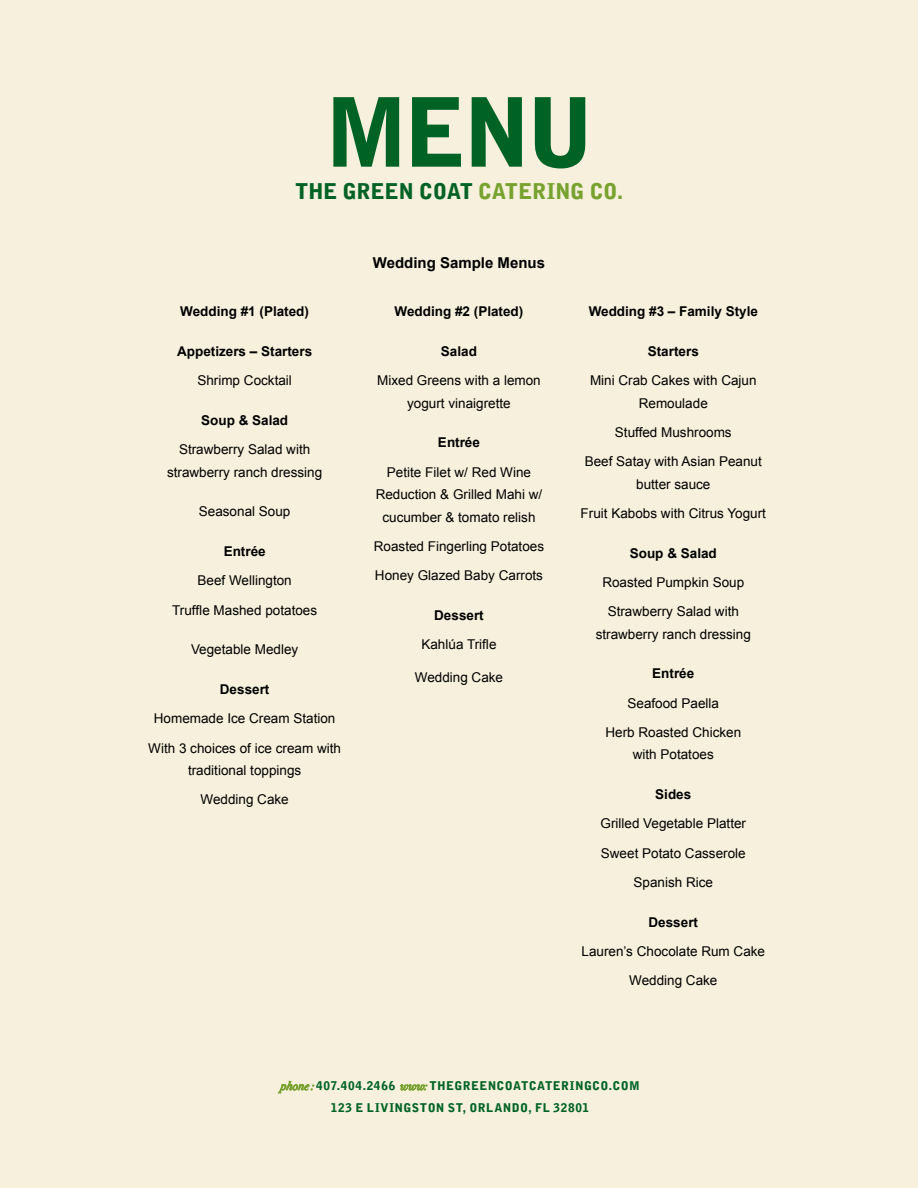
<style>
.page{position:relative;width:918px;height:1188px;background:#f6f0dc}
.page>*{position:absolute;margin:0;border:0;box-sizing:border-box;transform-origin:0 0}
.t1{font:900 94.8px "Bell Gothic Std";color:#006325}
.t2{font:900 21.6px "Bell Gothic Std";letter-spacing:-.025em;color:#006325}
.t3{font:700 15px "Arial";color:#000}
.t4{font:13.5px/29.2px "Arial";color:#000;text-align:center}
.t5{font:700 13.5px "Arial";color:#000}
.t6{font:900 12px/21.9px "Bell Gothic Std";letter-spacing:.035em;color:#006325;text-align:center}
.s1{color:#78a22f}
.s2{font-family:"Bodoni Svty Two ITCTT Book Ita";font-weight:400;color:#78a22f}
</style>
<div class="page">
<svg style="left:278px;top:1080px;width:36px;height:14px"></svg>
<svg style="left:400px;top:1084px;width:28px;height:7px"></svg>
<h1 class="t1" style="left:324px;top:77px;width:272px">MENU</h1>
<h2 class="t2" style="left:295px;top:178px;width:330px">THE GREEN COAT <span class="s1">CATERING CO.</span></h2>
<p class="t5" style="left:180px;top:304px;width:130px">Wedding #1 (Plated)</p>
<p class="t5" style="left:177px;top:344px;width:137px">Appetizers – Starters</p>
<p class="t4" style="left:197px;top:366px;width:96px">Shrimp Cocktail</p>
<p class="t5" style="left:201px;top:413px;width:89px">Soup &amp; Salad</p>
<p class="t4" style="left:167px;top:438px;width:157px;line-height:22.5px">Strawberry Salad with strawberry ranch dressing</p>
<p class="t4" style="left:199px;top:497px;width:93px">Seasonal Soup</p>
<p class="t5" style="left:224px;top:544px;width:44px">Entrée</p>
<p class="t4" style="left:172px;top:566px;width:147px">Beef Wellington<br>Truffle Mashed potatoes</p>
<p class="t4" style="left:191px;top:635px;width:109px">Vegetable Medley</p>
<p class="t5" style="left:220px;top:682px;width:51px">Dessert</p>
<p class="t4" style="left:148px;top:704px;width:194px">Homemade Ice Cream Station<br>With 3 choices of ice cream with</p>
<p class="t4" style="left:188px;top:756px;width:115px">traditional toppings<br>Wedding Cake</p>
<p class="t3" style="left:373px;top:255px;width:174px">Wedding Sample Menus</p>
<p class="t5" style="left:395px;top:304px;width:130px">Wedding #2 (Plated)</p>
<p class="t5" style="left:441px;top:344px;width:38px">Salad</p>
<p class="t4" style="left:377px;top:369px;width:165px;line-height:22.5px">Mixed Greens with a lemon yogurt vinaigrette</p>
<p class="t5" style="left:438px;top:435px;width:44px">Entrée</p>
<p class="t4" style="left:376px;top:461px;width:168px;line-height:22.5px">Petite Filet w/ Red Wine<br>Reduction &amp; Grilled Mahi w/ cucumber &amp; tomato relish</p>
<p class="t4" style="left:374px;top:532px;width:172px;text-align:left">Roasted Fingerling Potatoes<br>Honey Glazed Baby Carrots</p>
<p class="t5" style="left:434px;top:608px;width:51px">Dessert</p>
<p class="t4" style="left:421px;top:630px;width:77px">Kahlúa Trifle</p>
<p class="t4" style="left:415px;top:663px;width:90px">Wedding Cake</p>
<p class="t5" style="left:589px;top:304px;width:171px">Wedding #3 – Family Style</p>
<p class="t5" style="left:648px;top:344px;width:53px">Starters</p>
<p class="t4" style="left:590px;top:369px;width:168px;line-height:22.5px">Mini Crab Cakes with Cajun<br>Remoulade</p>
<p class="t4" style="left:585px;top:418px;width:179px">Stuffed Mushrooms<br>Beef Satay with Asian Peanut</p>
<p class="t4" style="left:581px;top:469px;width:187px">butter sauce<br>Fruit Kabobs with Citrus Yogurt</p>
<p class="t5" style="left:630px;top:545px;width:89px">Soup &amp; Salad</p>
<p class="t4" style="left:602px;top:568px;width:143px">Roasted Pumpkin Soup<br>Strawberry Salad with</p>
<p class="t4" style="left:596px;top:619px;width:157px">strawberry ranch dressing</p>
<p class="t5" style="left:652px;top:666px;width:44px">Entrée</p>
<p class="t4" style="left:605px;top:688px;width:137px">Seafood Paella<br>Herb Roasted Chicken</p>
<p class="t4" style="left:633px;top:740px;width:83px">with Potatoes</p>
<p class="t5" style="left:655px;top:787px;width:38px">Sides</p>
<p class="t4" style="left:601px;top:809px;width:147px">Grilled Vegetable Platter<br>Sweet Potato Casserole<br>Spanish Rice</p>
<p class="t5" style="left:649px;top:914px;width:51px">Dessert</p>
<p class="t4" style="left:582px;top:937px;width:185px">Lauren’s Chocolate Rum Cake<br>Wedding Cake</p>
<p class="t6" style="left:280px;top:1075px;width:361px"><span class="s2">phone :</span> 407.404.2466 <span class="s2">www:</span> THEGREENCOATCATERINGCO.COM<br>123 E LIVINGSTON ST, ORLANDO, FL 32801</p>
</div>
